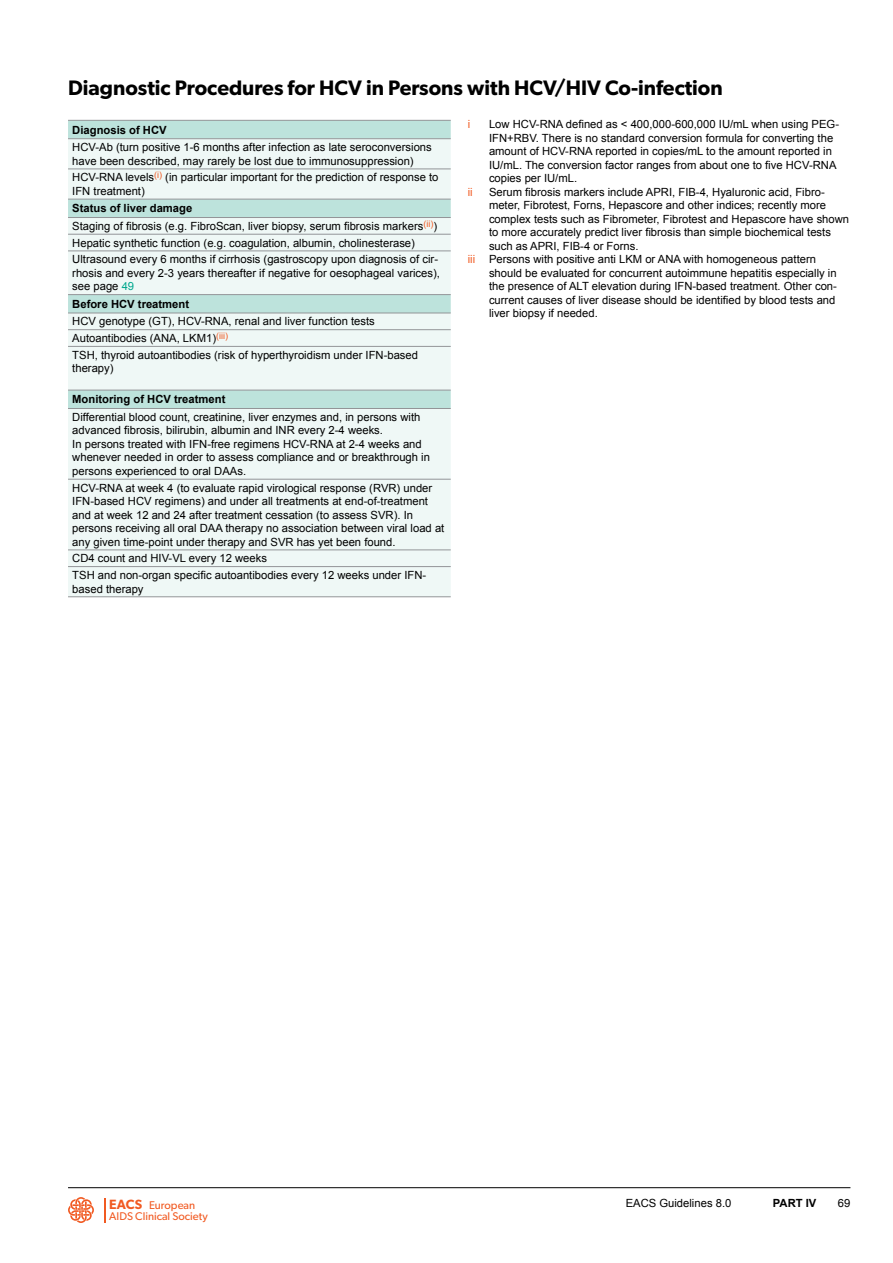
<style>
.page{position:relative;width:893px;height:1263px;background:#fff}
.page>*{position:absolute;margin:0;border:0;box-sizing:border-box;transform-origin:0 0}
.t1{font:600 21px "Gibson";color:#000}
.t2{font:11.25px/13.5px "Arial";color:#000}
.t3{font:700 11.25px "Arial";color:#000}
.t4{font:11.25px/11.2px "Gibson";color:#f15a22}
.t5{font:11.25px "Arial";color:#f15a22}
.s1{font-weight:700}
.s2{color:#00a88e}
.s3{color:#f15a22}
.s4{font-weight:600;font-size:13.5px}
</style>
<div class="page">
<svg style="left:68px;top:1197px;width:26px;height:26px"></svg>
<svg style="left:104px;top:1198px;width:1px;height:25px"></svg>
<hr style="left:68px;top:1187px;width:782px;height:1px;background:#000">
<div style="left:68px;top:121px;width:383px;height:17px;background:#bde3dc"></div>
<svg style="left:68px;top:139px;width:383px;height:457px;fill:#eff8f6"></svg>
<hr style="left:68px;top:596px;width:383px;height:1px;background:#939598">
<hr style="left:68px;top:120px;width:383px;height:1px;background:#939598">
<hr style="left:68px;top:138px;width:383px;height:1px;background:#939598">
<hr style="left:68px;top:199px;width:383px;height:1px;background:#939598">
<hr style="left:68px;top:217px;width:383px;height:1px;background:#939598">
<hr style="left:68px;top:294px;width:383px;height:1px;background:#939598">
<hr style="left:68px;top:313px;width:383px;height:1px;background:#939598">
<hr style="left:68px;top:169px;width:383px;height:1px;background:#939598">
<hr style="left:68px;top:390px;width:383px;height:1px;background:#939598">
<hr style="left:68px;top:408px;width:383px;height:1px;background:#939598">
<hr style="left:68px;top:234px;width:383px;height:1px;background:#939598">
<hr style="left:68px;top:251px;width:383px;height:1px;background:#939598">
<hr style="left:68px;top:329px;width:383px;height:1px;background:#939598">
<hr style="left:68px;top:346px;width:383px;height:1px;background:#939598">
<hr style="left:68px;top:479px;width:383px;height:1px;background:#939598">
<hr style="left:68px;top:550px;width:383px;height:1px;background:#939598">
<hr style="left:68px;top:566px;width:383px;height:1px;background:#939598">
<h1 class="t1" style="left:68px;top:75px;width:656px">Diagnostic Procedures for HCV in Persons with HCV/HIV Co-infection</h1>
<p class="t3" style="left:72px;top:122px;width:96px">Diagnosis of HCV</p>
<p class="t2" style="left:72px;top:141px;width:361px">HCV-Ab (turn positive 1-6 months after infection as late seroconversions have been described, may rarely be lost due to immunosuppression)</p>
<p class="t2" style="left:72px;top:171px;width:368px">HCV-RNA levels<sup>(i)</sup> (in particular important for the prediction of response to<br>IFN treatment)</p>
<p class="t2" style="left:72px;top:200px;width:367px;line-height:17px"><span class="s1">Status of liver damage<br></span>Staging of fibrosis (e.g. FibroScan, liver biopsy, serum fibrosis markers<sup>(ii)</sup>)<br>Hepatic synthetic function (e.g. coagulation, albumin, cholinesterase)<br>Ultrasound every 6 months if cirrhosis (gastroscopy upon diagnosis of cir-</p>
<p class="t2" style="left:72px;top:266px;width:369px">rhosis and every 2-3 years thereafter if negative for oesophageal varices), see page <span class="s2">49</span></p>
<p class="t3" style="left:72px;top:296px;width:118px">Before HCV treatment</p>
<p class="t2" style="left:72px;top:313px;width:347px;line-height:16.6px">HCV genotype (GT), HCV-RNA, renal and liver function tests<br>Autoantibodies (ANA, LKM1)<sup>(iii)<br></sup>TSH, thyroid autoantibodies (risk of hyperthyroidism under IFN-based</p>
<p class="t2" style="left:72px;top:362px;width:43px">therapy)</p>
<p class="t3" style="left:72px;top:392px;width:155px">Monitoring of HCV treatment</p>
<p class="t2" style="left:72px;top:410px;width:359px">Differential blood count, creatinine, liver enzymes and, in persons with advanced fibrosis, bilirubin, albumin and INR every 2-4 weeks.<br>In persons treated with IFN-free regimens HCV-RNA at 2-4 weeks and whenever needed in order to assess compliance and or breakthrough in persons experienced to oral DAAs.</p>
<p class="t2" style="left:72px;top:481px;width:374px">HCV-RNA at week 4 (to evaluate rapid virological response (RVR) under IFN-based HCV regimens) and under all treatments at end-of-treatment and at week 12 and 24 after treatment cessation (to assess SVR). In persons receiving all oral DAA therapy no association between viral load at any given time-point under therapy and SVR has yet been found.</p>
<p class="t2" style="left:72px;top:550px;width:355px;line-height:16.6px">CD4 count and HIV-VL every 12 weeks<br>TSH and non-organ specific autoantibodies every 12 weeks under IFN-</p>
<p class="t2" style="left:72px;top:582px;width:73px">based therapy</p>
<p class="t5" style="left:468px;top:117px;width:4px">i</p>
<p class="t2" style="left:489px;top:118px;width:352px">Low HCV-RNA defined as &lt; 400,000-600,000 IU/mL when using PEG-IFN+RBV. There is no standard conversion formula for converting the amount of HCV-RNA reported in copies/mL to the amount reported in IU/mL. The conversion factor ranges from about one to five HCV-RNA copies per IU/mL.</p>
<p class="t5" style="left:468px;top:185px;width:6px">ii</p>
<p class="t2" style="left:489px;top:185px;width:337px">Serum fibrosis markers include APRI, FIB-4, Hyaluronic acid, Fibro-</p>
<p class="t2" style="left:489px;top:199px;width:339px">meter, Fibrotest, Forns, Hepascore and other indices; recently more</p>
<p class="t2" style="left:489px;top:212px;width:362px">complex tests such as Fibrometer, Fibrotest and Hepascore have shown</p>
<p class="t2" style="left:489px;top:226px;width:343px">to more accurately predict liver fibrosis than simple biochemical tests</p>
<p class="t2" style="left:489px;top:239px;width:151px">such as APRI, FIB-4 or Forns.</p>
<p class="t2" style="left:468px;top:253px;width:350px"><span class="s3">iii</span> Persons with positive anti LKM or ANA with homogeneous pattern</p>
<p class="t2" style="left:489px;top:266px;width:349px">should be evaluated for concurrent autoimmune hepatitis especially in</p>
<p class="t2" style="left:489px;top:280px;width:349px">the presence of ALT elevation during IFN-based treatment. Other con-</p>
<p class="t2" style="left:489px;top:293px;width:348px">current causes of liver disease should be identified by blood tests and</p>
<p class="t2" style="left:489px;top:307px;width:110px">liver biopsy if needed.</p>
<p class="t4" style="left:109px;top:1199px;width:100px"><span class="s4">EACS</span> European<br>AIDS Clinical Society</p>
<p class="t2" style="left:626px;top:1197px;width:107px">EACS Guidelines 8.0</p>
<p class="t3" style="left:773px;top:1196px;width:45px">PART IV</p>
<p class="t2" style="left:838px;top:1197px;width:14px">69</p>
</div>
